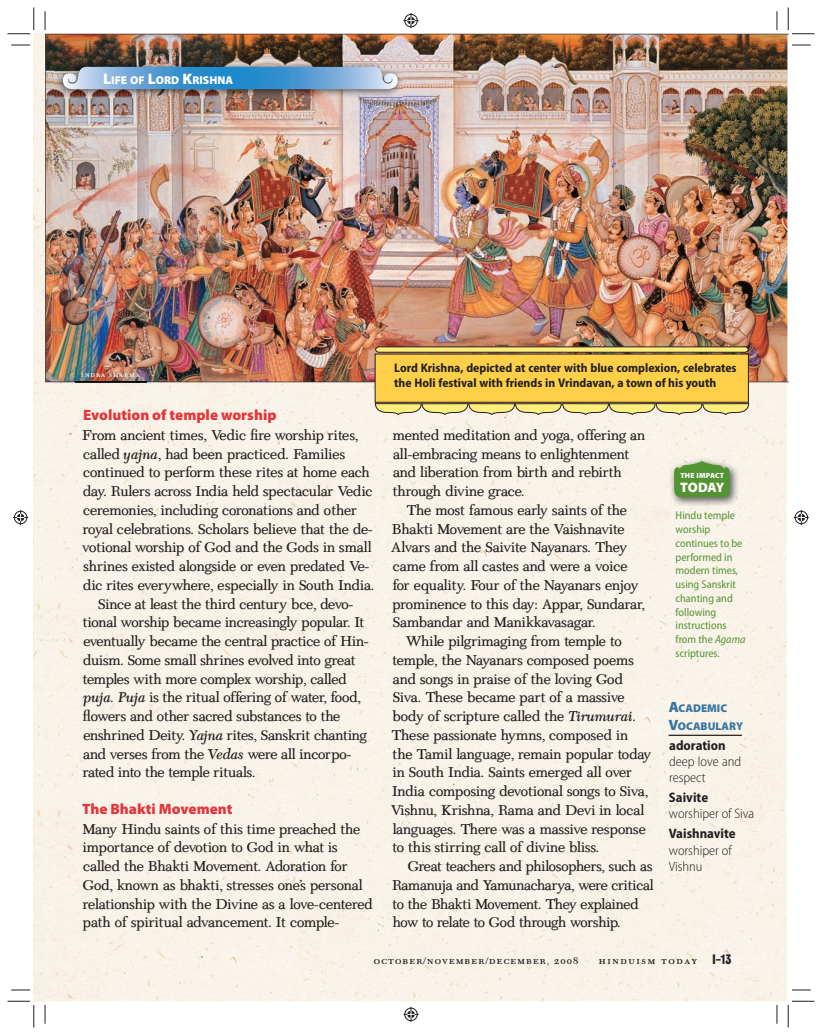
<style>
.page{position:relative;width:822px;height:1035px;background:#fff}
.page>*{position:absolute;margin:0;border:0;box-sizing:border-box;transform-origin:0 0}
.t1{font:15px/18.8px "A Quantum Leap";letter-spacing:-.015em;color:#231f20}
.t2{font:900 15px "Myriad Pro";color:#e1373d}
.t3{font:15px "A Quantum Leap";letter-spacing:.005em;color:#231f20}
.t4{font:300 semi-condensed 13.75px/16.2px "Myriad Pro";color:#231f20}
.t5{font:700 semi-condensed 13.75px "Myriad Pro";color:#231f20}
.t6{font:900 13.75px "Myriad Pro";letter-spacing:-.015em;color:#fff}
.t7{font:700 semi-condensed 12.5px/15px "Myriad Pro";color:#231f20}
.t8{font:900 11.38px "Myriad Pro";letter-spacing:.005em;color:#fff}
.t9{font:semi-condensed 11.25px/13.8px "Myriad Pro";color:#539432}
.t10{font:900 11.25px/17.5px "Myriad Pro";color:#3876a1}
.t11{font:10px "A Quantum Leap Small Caps";letter-spacing:.1em;color:#231f20;scale:1.05 1}
.t12{font:10px "A Quantum Leap Small Caps";letter-spacing:.15em;color:#231f20;scale:1.05 1}
.t13{font:7.5px "A Quantum Leap Small Caps";letter-spacing:.125em;color:#fff}
.t14{font:900 7.5px "Myriad Pro";letter-spacing:.025em;color:#fff}
.s1{font-size:15.12px}
.s2{font-style:italic}
.s3{font-size:15px}
.s4{font-family:"A Quantum Leap";font-weight:700;font-size:13.12px}
</style>
<div class="page">
<div style="left:34px;top:34px;width:9px;height:967px;background:#f9f2e8"></div>
<div style="left:45px;top:34px;width:741px;height:967px;background:#f9f3e8"></div>
<img style="left:45px;top:34px;width:743px;height:348px">
<svg style="left:375px;top:347px;width:373px;height:6px"></svg>
<div style="left:375px;top:354px;width:373px;height:48px;background:#fecf48"></div>
<svg style="left:375px;top:403px;width:373px;height:12px"></svg>
<img style="left:54px;top:61px;width:348px;height:36px">
<svg style="left:63px;top:67px;width:334px;height:22px"></svg>
<hr style="left:668px;top:735px;width:73px;height:1px;background:#231f20">
<img style="left:670px;top:459px;width:68px;height:47px">
<svg style="left:673px;top:461px;width:56px;height:36px"></svg>
<img style="left:76px;top:367px;width:70px;height:17px">
<img style="left:76px;top:382px;width:70px;height:1px">
<svg style="left:11px;top:44px;width:19px;height:2px"></svg>
<svg style="left:792px;top:44px;width:18px;height:2px"></svg>
<svg style="left:11px;top:989px;width:19px;height:2px"></svg>
<svg style="left:792px;top:989px;width:18px;height:2px"></svg>
<svg style="left:44px;top:11px;width:2px;height:19px"></svg>
<svg style="left:44px;top:1005px;width:2px;height:19px"></svg>
<svg style="left:776px;top:11px;width:1px;height:19px"></svg>
<svg style="left:776px;top:1005px;width:1px;height:19px"></svg>
<svg style="left:8px;top:8px;width:27px;height:27px"></svg>
<svg style="left:8px;top:1001px;width:27px;height:27px"></svg>
<svg style="left:787px;top:8px;width:27px;height:27px"></svg>
<svg style="left:787px;top:1001px;width:27px;height:27px"></svg>
<svg style="left:403px;top:13px;width:15px;height:15px"></svg>
<svg style="left:403px;top:1007px;width:15px;height:15px"></svg>
<svg style="left:13px;top:510px;width:15px;height:15px"></svg>
<svg style="left:793px;top:510px;width:15px;height:15px"></svg>
<p class="t8" style="left:103px;top:75px;width:131px"><span class="s1">L</span>IFE OF <span class="s1">L</span>ORD <span class="s1">K</span>RISHNA</p>
<p class="t13" style="left:81px;top:370px;width:60px">indra sharma</p>
<p class="t2" style="left:83px;top:409px;width:195px">Evolution of temple worship</p>
<p class="t1" style="left:82px;top:427px;width:277px">From ancient times, Vedic fire worship rites,</p>
<p class="t1" style="left:83px;top:446px;width:263px">called <span class="s2">yajna</span>, had been practiced. Families</p>
<p class="t1" style="left:83px;top:465px;width:288px">continued to perform these rites at home each</p>
<p class="t1" style="left:83px;top:483px;width:290px">day. Rulers across India held spectacular Vedic</p>
<p class="t1" style="left:83px;top:502px;width:275px">ceremonies, including coronations and other</p>
<p class="t1" style="left:83px;top:521px;width:291px">royal celebrations. Scholars believe that the de-</p>
<p class="t1" style="left:82px;top:540px;width:291px">votional worship of God and the Gods in small</p>
<p class="t1" style="left:83px;top:558px;width:287px">shrines existed alongside or even predated Ve-</p>
<p class="t1" style="left:83px;top:577px;width:293px">dic rites everywhere, especially in South India.</p>
<p class="t1" style="left:98px;top:596px;width:257px">Since at least the third century bce, devo-</p>
<p class="t1" style="left:83px;top:615px;width:283px">tional worship became increasingly popular. It</p>
<p class="t1" style="left:83px;top:633px;width:287px">eventually became the central practice of Hin-</p>
<p class="t1" style="left:83px;top:652px;width:273px">duism. Some small shrines evolved into great</p>
<p class="t1" style="left:83px;top:671px;width:265px">temples with more complex worship, called</p>
<p class="t1" style="left:84px;top:690px;width:278px"><span class="s2">puja. Puja</span> is the ritual offering of water, food,</p>
<p class="t1" style="left:83px;top:708px;width:259px">flowers and other sacred substances to the</p>
<p class="t1" style="left:83px;top:727px;width:285px">enshrined Deity. <span class="s2">Yajna</span> rites, Sanskrit chanting</p>
<p class="t1" style="left:83px;top:746px;width:270px">and verses from the <span class="s2">Vedas</span> were all incorpo-</p>
<p class="t1" style="left:83px;top:765px;width:174px">rated into the temple rituals.</p>
<p class="t2" style="left:82px;top:803px;width:152px">The Bhakti Movement</p>
<p class="t1" style="left:82px;top:821px;width:292px">Many Hindu saints of this time preached the importance of devotion to God in what is called the Bhakti Movement. Adoration for God, known as bhakti, stresses one’s personal relationship with the Divine as a love-centered path of spiritual advancement. It comple-</p>
<p class="t7" style="left:394px;top:362px;width:344px">Lord Krishna, depicted at center with blue complexion, celebrates the Holi festival with friends in Vrindavan, a town of his youth</p>
<p class="t1" style="left:392px;top:427px;width:254px">mented meditation and yoga, offering an all-embracing means to enlightenment and liberation from birth and rebirth through divine grace.</p>
<p class="t1" style="left:406px;top:502px;width:222px">The most famous early saints of the</p>
<p class="t1" style="left:392px;top:521px;width:234px">Bhakti Movement are the Vaishnavite</p>
<p class="t1" style="left:391px;top:540px;width:237px">Alvars and the Saivite Nayanars. They</p>
<p class="t1" style="left:393px;top:558px;width:236px">came from all castes and were a voice</p>
<p class="t1" style="left:392px;top:577px;width:247px">for equality. Four of the Nayanars enjoy</p>
<p class="t1" style="left:392px;top:596px;width:254px">prominence to this day: Appar, Sundarar,</p>
<p class="t1" style="left:393px;top:615px;width:204px">Sambandar and Manikkavasagar.</p>
<p class="t1" style="left:406px;top:633px;width:217px">While pilgrimaging from temple to</p>
<p class="t1" style="left:392px;top:652px;width:242px">temple, the Nayanars composed poems</p>
<p class="t1" style="left:393px;top:671px;width:231px">and songs in praise of the loving God</p>
<p class="t1" style="left:393px;top:690px;width:233px">Siva. These became part of a massive</p>
<p class="t1" style="left:392px;top:708px;width:245px">body of scripture called the <span class="s2">Tirumurai</span>.</p>
<p class="t1" style="left:391px;top:727px;width:238px">These passionate hymns, composed in</p>
<p class="t1" style="left:392px;top:746px;width:260px">the Tamil language, remain popular today</p>
<p class="t1" style="left:392px;top:765px;width:241px">in South India. Saints emerged all over</p>
<p class="t1" style="left:392px;top:783px;width:258px">India composing devotional songs to Siva,</p>
<p class="t1" style="left:390px;top:802px;width:255px">Vishnu, Krishna, Rama and Devi in local</p>
<p class="t1" style="left:392px;top:821px;width:255px">languages. There was a massive response</p>
<p class="t3" style="left:392px;top:841px;width:208px">to this stirring call of divine bliss.</p>
<p class="t1" style="left:407px;top:858px;width:246px">Great teachers and philosophers, such as</p>
<p class="t1" style="left:392px;top:877px;width:263px">Ramanuja and Yamunacharya, were critical</p>
<p class="t1" style="left:392px;top:896px;width:247px">to the Bhakti Movement. They explained</p>
<p class="t1" style="left:392px;top:915px;width:230px">how to relate to God through worship.</p>
<p class="t14" style="left:680px;top:473px;width:45px">THE IMPACT</p>
<p class="t6" style="left:680px;top:482px;width:46px">TODAY</p>
<p class="t9" style="left:675px;top:510px;width:71px">Hindu temple worship continues to be performed in modern times, using Sanskrit chanting and following instructions from the <span class="s2">Agama </span>scriptures.</p>
<p class="t10" style="left:668px;top:701px;width:76px"><span class="s3">A</span>CADEMIC<br><span class="s3">V</span>OCABULARY</p>
<p class="t5" style="left:669px;top:740px;width:58px">adoration</p>
<p class="t4" style="left:668px;top:754px;width:74px">deep love and respect</p>
<p class="t5" style="left:668px;top:792px;width:41px">Saivite</p>
<p class="t4" style="left:668px;top:807px;width:87px">worshiper of Siva</p>
<p class="t5" style="left:668px;top:829px;width:68px">Vaishnavite</p>
<p class="t4" style="left:668px;top:843px;width:64px">worshiper of<br>Vishnu</p>
<p class="t11" style="left:374px;top:954px;width:196px">october/november/december, 2008</p>
<p class="t12" style="left:598px;top:954px;width:128px">hinduism today <span class="s4">I-13</span></p>
</div>
